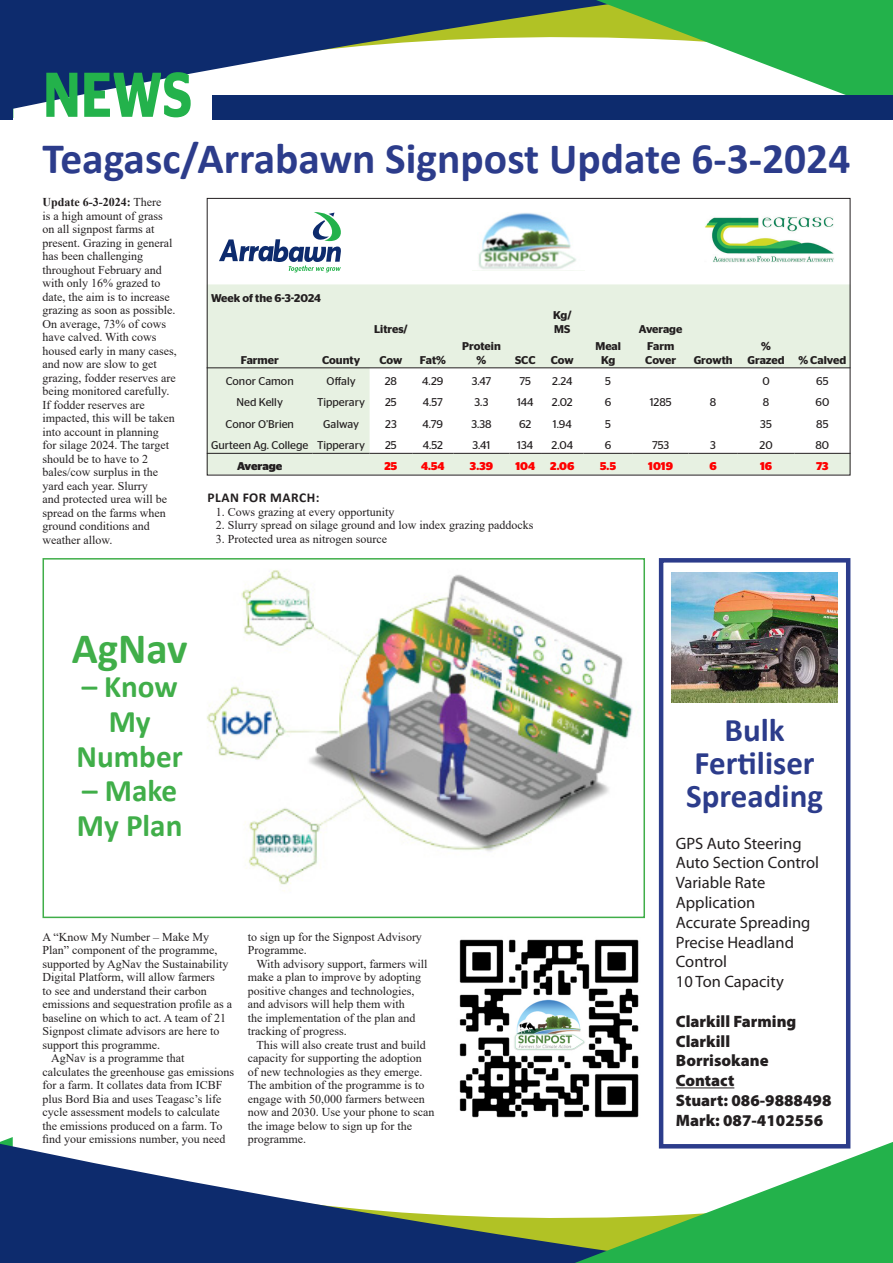
<style>
.page{position:relative;width:893px;height:1263px;background:#fff}
.page>*{position:absolute;margin:0;border:0;box-sizing:border-box;transform-origin:0 0}
.t1{font:600 63px "Stag Sans";color:#23b24b;scale:.83 1}
.t2{font:700 43.5px "Calibri";color:#2c3c8b}
.t3{font:700 43.5px "Calibri";color:#40ae49}
.t4{font:700 33px/33px "Calibri";color:#2c3c8b;text-align:center}
.t5{font:700 31.5px/34.7px "Calibri";color:#40ae49;text-align:center}
.t6{font:16.5px/19.8px "Myriad Pro";color:#231f20}
.t7{font:900 16.5px "Myriad Pro";color:#231f20}
.t8{font:700 13.5px "Calibri";letter-spacing:.04em;color:#231f20}
.t9{font:12px/13.5px "Times New Roman";color:#231f20}
.t10{font:11.25px "Stag Sans";color:#231f20}
.t11{font:600 11.25px/13.5px "Stag Sans";color:#231f20;text-align:center}
.t12{font:700 11.25px "Stag Sans";color:#f00}
.t13{font:700 11.25px "Stag Sans";letter-spacing:-.005em;color:#231f20}
.s1{font-weight:700}
</style>
<div class="page">
<svg style="left:2px;top:1137px;width:11px;height:4px"></svg>
<div style="left:0;top:95px;width:13px;height:25px;background:#0d2b6d"></div>
<svg style="left:0;top:1141px;width:851px;height:122px;fill:#0d2b6d"></svg>
<svg style="left:575px;top:1142px;width:318px;height:121px"></svg>
<svg style="left:0;top:0;width:235px;height:114px;fill:#0d2b6d"></svg>
<svg style="left:235px;top:0;width:658px;height:95px"></svg>
<div style="left:213px;top:95px;width:680px;height:25px;background:#0d2b6d"></div>
<img style="left:705px;top:216px;width:129px;height:46px">
<svg style="left:209px;top:284px;width:639px;height:189px;fill:#e7f1e2"></svg>
<hr style="left:207px;top:453px;width:106px;height:1px;background:#231f20">
<hr style="left:313px;top:453px;width:57px;height:1px;background:#231f20">
<hr style="left:370px;top:453px;width:42px;height:1px;background:#231f20">
<hr style="left:412px;top:453px;width:41px;height:1px;background:#231f20">
<hr style="left:453px;top:453px;width:57px;height:1px;background:#231f20">
<hr style="left:510px;top:453px;width:31px;height:1px;background:#231f20">
<hr style="left:541px;top:453px;width:42px;height:1px;background:#231f20">
<hr style="left:583px;top:453px;width:50px;height:1px;background:#231f20">
<hr style="left:633px;top:453px;width:55px;height:1px;background:#231f20">
<hr style="left:688px;top:453px;width:50px;height:1px;background:#231f20">
<hr style="left:738px;top:453px;width:56px;height:1px;background:#231f20">
<hr style="left:794px;top:453px;width:56px;height:1px;background:#231f20">
<img style="left:207px;top:570px;width:426px;height:321px">
<div style="left:43px;top:558px;width:602px;height:360px;border:2px solid #40ae49"></div>
<img style="left:459px;top:939px;width:180px;height:179px">
<div style="left:659px;top:558px;width:191px;height:590px;border:4px solid #2c3c8b"></div>
<hr style="left:676px;top:1087px;width:58px;height:1px;background:#231f20">
<img style="left:672px;top:572px;width:166px;height:130px">
<img style="left:478px;top:213px;width:98px;height:58px">
<hr style="left:207px;top:367px;width:643px;height:1px;background:#231f20">
<svg style="left:219px;top:212px;width:122px;height:60px"></svg>
<div style="left:207px;top:198px;width:643px;height:277px;border:1px solid #231f20"></div>
<p class="t1" style="left:43px;top:58px;width:180px">NEWS</p>
<p class="t2" style="left:43px;top:128px;width:809px">Teagasc/Arrabawn Signpost Update 6-3-2024</p>
<p class="t9" style="left:43px;top:195px;width:136px"><span class="s1">Update 6-3-2024:</span> There<br>is a high amount of grass on all signpost farms at present. Grazing in general has been challenging throughout February and with only 16% grazed to date, the aim is to increase grazing as soon as possible.<br>On average, 73% of cows have calved. With cows housed early in many cases, and now are slow to get grazing, fodder reserves are being monitored carefully.<br>If fodder reserves are impacted, this will be taken into account in planning<br>for silage 2024. The target should be to have to 2 bales/cow surplus in the yard each year. Slurry<br>and protected urea will be spread on the farms when ground conditions and weather allow.</p>
<p class="t11" style="left:211px;top:291px;width:111px">Week of the 6-3-2024</p>
<p class="t11" style="left:374px;top:322px;width:35px">Litres/</p>
<p class="t11" style="left:241px;top:353px;width:40px">Farmer</p>
<p class="t11" style="left:322px;top:353px;width:40px">County</p>
<p class="t11" style="left:379px;top:353px;width:24px">Cow</p>
<p class="t11" style="left:420px;top:353px;width:28px">Fat%</p>
<p class="t11" style="left:462px;top:339px;width:40px">Protein %</p>
<p class="t11" style="left:553px;top:308px;width:20px;text-align:left">Kg/<br>MS</p>
<p class="t11" style="left:515px;top:353px;width:22px">SCC</p>
<p class="t11" style="left:551px;top:353px;width:24px">Cow</p>
<p class="t11" style="left:639px;top:322px;width:45px">Average</p>
<p class="t11" style="left:595px;top:339px;width:27px">Meal<br>Kg</p>
<p class="t11" style="left:645px;top:339px;width:32px;text-align:left">Farm<br>Cover</p>
<p class="t11" style="left:694px;top:353px;width:40px">Growth</p>
<p class="t11" style="left:747px;top:339px;width:39px">%<br>Grazed</p>
<p class="t11" style="left:799px;top:353px;width:49px">% Calved</p>
<p class="t10" style="left:226px;top:375px;width:70px">Conor Camon</p>
<p class="t10" style="left:327px;top:375px;width:31px">Offaly</p>
<p class="t10" style="left:385px;top:375px;width:14px">28</p>
<p class="t10" style="left:422px;top:375px;width:23px">4.29</p>
<p class="t10" style="left:472px;top:375px;width:21px">3.47</p>
<p class="t10" style="left:519px;top:375px;width:13px">75</p>
<p class="t10" style="left:552px;top:375px;width:22px">2.24</p>
<p class="t10" style="left:605px;top:375px;width:7px">5</p>
<p class="t10" style="left:762px;top:375px;width:9px">0</p>
<p class="t10" style="left:816px;top:375px;width:14px">65</p>
<p class="t10" style="left:237px;top:396px;width:48px">Ned Kelly</p>
<p class="t10" style="left:317px;top:396px;width:49px">Tipperary</p>
<p class="t10" style="left:385px;top:396px;width:13px">25</p>
<p class="t10" style="left:423px;top:396px;width:21px">4.57</p>
<p class="t10" style="left:475px;top:396px;width:15px">3.3</p>
<p class="t10" style="left:517px;top:396px;width:18px">144</p>
<p class="t10" style="left:552px;top:396px;width:23px">2.02</p>
<p class="t10" style="left:605px;top:396px;width:8px">6</p>
<p class="t10" style="left:650px;top:396px;width:24px">1285</p>
<p class="t10" style="left:710px;top:396px;width:8px">8</p>
<p class="t10" style="left:763px;top:396px;width:8px">8</p>
<p class="t10" style="left:815px;top:396px;width:15px">60</p>
<p class="t10" style="left:225px;top:417px;width:70px">Conor O’Brien</p>
<p class="t10" style="left:323px;top:417px;width:37px">Galway</p>
<p class="t10" style="left:385px;top:417px;width:13px">23</p>
<p class="t10" style="left:423px;top:417px;width:22px">4.79</p>
<p class="t10" style="left:471px;top:417px;width:22px">3.38</p>
<p class="t10" style="left:519px;top:417px;width:14px">62</p>
<p class="t10" style="left:553px;top:417px;width:20px">1.94</p>
<p class="t10" style="left:605px;top:417px;width:7px">5</p>
<p class="t10" style="left:760px;top:417px;width:13px">35</p>
<p class="t10" style="left:816px;top:417px;width:14px">85</p>
<p class="t10" style="left:211px;top:439px;width:99px">Gurteen Ag. College</p>
<p class="t10" style="left:317px;top:439px;width:49px">Tipperary</p>
<p class="t10" style="left:385px;top:439px;width:13px">25</p>
<p class="t10" style="left:423px;top:439px;width:22px">4.52</p>
<p class="t10" style="left:472px;top:439px;width:19px">3.41</p>
<p class="t10" style="left:517px;top:439px;width:17px">134</p>
<p class="t10" style="left:551px;top:439px;width:23px">2.04</p>
<p class="t10" style="left:605px;top:439px;width:8px">6</p>
<p class="t10" style="left:652px;top:439px;width:19px">753</p>
<p class="t10" style="left:710px;top:439px;width:7px">3</p>
<p class="t10" style="left:759px;top:439px;width:15px">20</p>
<p class="t10" style="left:815px;top:439px;width:15px">80</p>
<p class="t13" style="left:237px;top:460px;width:47px">Average</p>
<p class="t12" style="left:384px;top:460px;width:14px">25</p>
<p class="t12" style="left:421px;top:460px;width:25px">4.54</p>
<p class="t12" style="left:470px;top:460px;width:25px">3.39</p>
<p class="t12" style="left:515px;top:460px;width:21px">104</p>
<p class="t12" style="left:550px;top:460px;width:26px">2.06</p>
<p class="t12" style="left:600px;top:460px;width:17px">5.5</p>
<p class="t12" style="left:648px;top:460px;width:26px">1019</p>
<p class="t12" style="left:709px;top:460px;width:9px">6</p>
<p class="t12" style="left:760px;top:460px;width:14px">16</p>
<p class="t12" style="left:816px;top:460px;width:14px">73</p>
<p class="t8" style="left:208px;top:488px;width:113px">PLAN FOR MARCH:</p>
<p class="t9" style="left:216px;top:504px;width:180px">1. Cows grazing at every opportunity</p>
<p class="t9" style="left:216px;top:518px;width:319px">2. Slurry spread on silage ground and low index grazing paddocks</p>
<p class="t9" style="left:216px;top:531px;width:173px">3. Protected urea as nitrogen source</p>
<p class="t3" style="left:72px;top:617px;width:117px">AgNav</p>
<p class="t5" style="left:77px;top:669px;width:108px">– Know<br>My<br>Number</p>
<p class="t5" style="left:77px;top:773px;width:107px;text-align:left">– Make<br>My Plan</p>
<p class="t9" style="left:43px;top:930px;width:191px">A “Know My Number – Make My Plan” component of the programme, supported by AgNav the Sustainability Digital Platform, will allow farmers<br>to see and understand their carbon emissions and sequestration profile as a baseline on which to act. A team of 21<br>Signpost climate advisors are here to support this programme.</p>
<p class="t9" style="left:43px;top:1051px;width:193px;text-indent:9px">AgNav is a programme that calculates the greenhouse gas emissions for a farm. It collates data from ICBF plus Bord Bia and uses Teagasc’s life cycle assessment models to calculate the emissions produced on a farm. To find your emissions number, you need</p>
<p class="t9" style="left:248px;top:930px;width:176px">to sign up for the Signpost Advisory<br>Programme.</p>
<p class="t9" style="left:248px;top:957px;width:181px;text-indent:9px">With advisory support, farmers will make a plan to improve by adopting positive changes and technologies, and advisors will help them with<br>the implementation of the plan and tracking of progress.</p>
<p class="t9" style="left:248px;top:1038px;width:188px;text-indent:9px">This will also create trust and build capacity for supporting the adoption of new technologies as they emerge.<br>The ambition of the programme is to engage with 50,000 farmers between now and 2030. Use your phone to scan the image below to sign up for the programme.</p>
<p class="t4" style="left:686px;top:713px;width:138px">Bulk<br>Fertiliser<br>Spreading</p>
<p class="t6" style="left:676px;top:833px;width:127px">GPS Auto Steering</p>
<p class="t6" style="left:676px;top:853px;width:145px">Auto Section Control</p>
<p class="t6" style="left:676px;top:872px;width:91px">Variable Rate<br>Application</p>
<p class="t6" style="left:676px;top:912px;width:136px">Accurate Spreading</p>
<p class="t6" style="left:676px;top:932px;width:120px">Precise Headland<br>Control</p>
<p class="t6" style="left:676px;top:971px;width:109px">10 Ton Capacity</p>
<p class="t7" style="left:676px;top:1012px;width:122px">Clarkill Farming</p>
<p class="t7" style="left:676px;top:1032px;width:56px">Clarkill</p>
<p class="t7" style="left:676px;top:1051px;width:94px">Borrisokane</p>
<p class="t7" style="left:676px;top:1071px;width:60px">Contact</p>
<p class="t7" style="left:676px;top:1091px;width:157px">Stuart: 086-9888498</p>
<p class="t7" style="left:676px;top:1111px;width:149px">Mark: 087-4102556</p>
</div>
